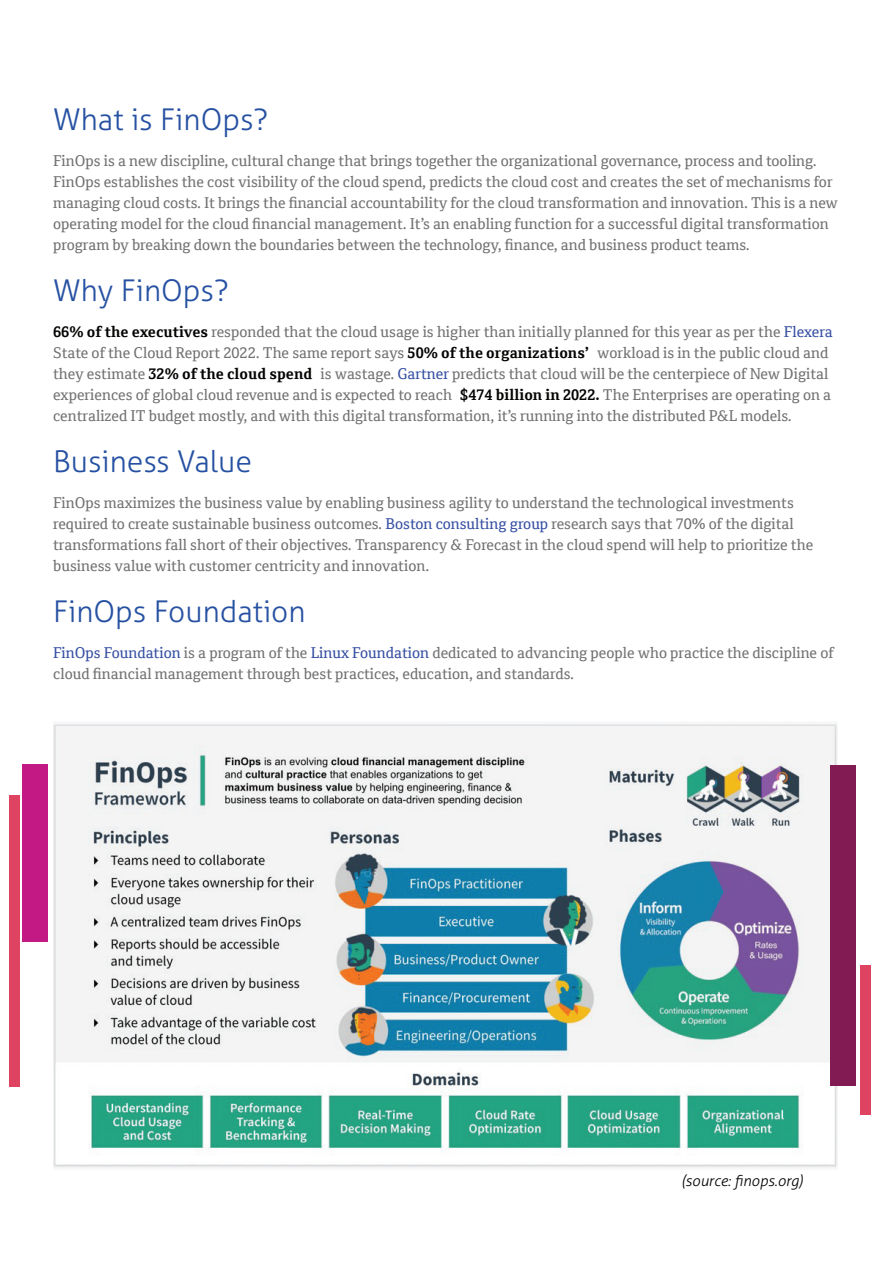
<style>
.page{position:relative;width:893px;height:1263px;background:#fff}
.page>*{position:absolute;margin:0;border:0;box-sizing:border-box;transform-origin:0 0}
.t1{font:300 30px "Aller Typo";color:#2651a2}
.t2{font:15px/21px "Cordale";color:#717173}
.t3{font:italic 300 15px "Aller Typo";color:#040503}
.s1{font-weight:700;color:#040503}
.s2{color:#364fa2}
</style>
<div class="page">
<img style="left:53px;top:723px;width:785px;height:446px">
<div style="left:831px;top:765px;width:25px;height:321px;background:#821a53"></div>
<div style="left:860px;top:965px;width:11px;height:149px;background:#de4461"></div>
<div style="left:9px;top:795px;width:11px;height:292px;background:#de4461"></div>
<div style="left:23px;top:764px;width:25px;height:177px;background:#c31984"></div>
<h1 class="t1" style="left:53px;top:101px;width:216px">What is FinOps?</h1>
<p class="t2" style="left:53px;top:150px;width:786px">FinOps is a new discipline, cultural change that brings together the organizational governance, process and tooling.<br>FinOps establishes the cost visibility of the cloud spend, predicts the cloud cost and creates the set of mechanisms for managing cloud costs. It brings the financial accountability for the cloud transformation and innovation. This is a new operating model for the cloud financial management. It’s an enabling function for a successful digital transformation program by breaking down the boundaries between the technology, finance, and business product teams.</p>
<h1 class="t1" style="left:53px;top:272px;width:177px">Why FinOps?</h1>
<p class="t2" style="left:53px;top:321px;width:781px"><span class="s1">66% of the executives</span> responded that the cloud usage is higher than initially planned for this year as per the <span class="s2">Flexera </span>State of the Cloud Report 2022. The same report says <span class="s1">50% of the organizations’</span> workload is in the public cloud and they estimate <span class="s1">32% of the cloud spend</span> is wastage. <span class="s2">Gartner</span> predicts that cloud will be the centerpiece of New Digital experiences of global cloud revenue and is expected to reach <span class="s1">$474 billion in 2022.</span> The Enterprises are operating on a centralized IT budget mostly, and with this digital transformation, it’s running into the distributed P&amp;L models.</p>
<h1 class="t1" style="left:53px;top:443px;width:200px">Business Value</h1>
<p class="t2" style="left:53px;top:492px;width:762px">FinOps maximizes the business value by enabling business agility to understand the technological investments required to create sustainable business outcomes. <span class="s2">Boston consulting group</span> research says that 70% of the digital transformations fall short of their objectives. Transparency &amp; Forecast in the cloud spend will help to prioritize the business value with customer centricity and innovation.</p>
<h1 class="t1" style="left:53px;top:593px;width:254px">FinOps Foundation</h1>
<p class="t2" style="left:53px;top:642px;width:782px"><span class="s2">FinOps Foundation</span> is a program of the <span class="s2">Linux Foundation</span> dedicated to advancing people who practice the discipline of cloud financial management through best practices, education, and standards.</p>
<p class="t3" style="left:681px;top:1172px;width:124px">(source: finops.org)</p>
</div>
